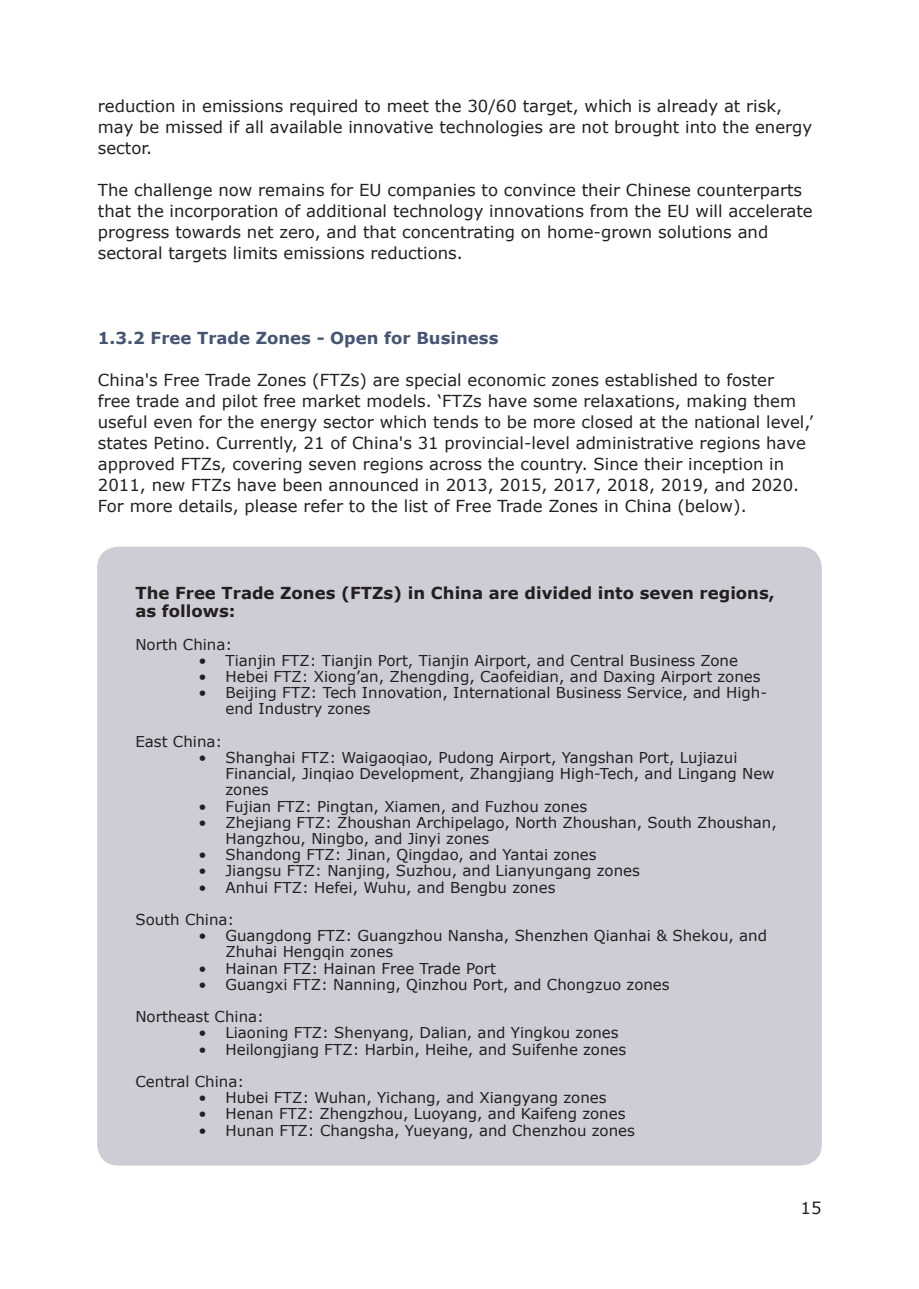
<style>
.page{position:relative;width:919px;height:1289px;background:#fff}
.page>*{position:absolute;margin:0;border:0;box-sizing:border-box;transform-origin:0 0}
.t1{font:16.5px/21px "Verdana";color:#231f20}
.t2{font:700 16.5px/17.9px "Verdana";color:#231f20}
.t3{font:700 16.5px "Verdana";color:#465571}
.t4{font:15px/16.2px "Verdana";color:#231f20}
</style>
<div class="page">
<div style="left:97px;top:546px;width:724px;height:619px;background:#cecdd6;border-radius:21px"></div>
<p class="t1" style="left:98px;top:95px;width:716px">reduction in emissions required to meet the 30/60 target, which is already at risk, may be missed if all available innovative technologies are not brought into the energy sector.</p>
<p class="t1" style="left:98px;top:180px;width:716px">The challenge now remains for EU companies to convince their Chinese counterparts that the incorporation of additional technology innovations from the EU will accelerate progress towards net zero, and that concentrating on home-grown solutions and sectoral targets limits emissions reductions.</p>
<p class="t3" style="left:98px;top:326px;width:402px">1.3.2 Free Trade Zones - Open for Business</p>
<p class="t1" style="left:98px;top:369px;width:716px">China's Free Trade Zones (FTZs) are special economic zones established to foster<br>free trade and pilot free market models. ‘FTZs have some relaxations, making them useful even for the energy sector which tends to be more closed at the national level,’ states Petino. Currently, 21 of China's 31 provincial-level administrative regions have approved FTZs, covering seven regions across the country. Since their inception in 2011, new FTZs have been announced in 2013, 2015, 2017, 2018, 2019, and 2020.<br>For more details, please refer to the list of Free Trade Zones in China (below).</p>
<p class="t2" style="left:135px;top:584px;width:640px">The Free Trade Zones (FTZs) in China are divided into seven regions, as follows:</p>
<p class="t4" style="left:135px;top:636px;width:98px">North China:</p>
<p class="t4" style="left:198px;top:652px;width:541px">• Tianjin FTZ: Tianjin Port, Tianjin Airport, and Central Business Zone</p>
<p class="t4" style="left:198px;top:668px;width:563px">• Hebei FTZ: Xiong’an, Zhengding, Caofeidian, and Daxing Airport zones</p>
<p class="t4" style="left:225px;top:684px;width:543px;text-indent:-27px">• Beijing FTZ: Tech Innovation, International Business Service, and High&shy;end Industry zones</p>
<p class="t4" style="left:135px;top:733px;width:88px">East China:</p>
<p class="t4" style="left:225px;top:749px;width:550px;text-indent:-27px">• Shanghai FTZ: Waigaoqiao, Pudong Airport, Yangshan Port, Lujiazui<br>Financial, Jinqiao Development, Zhangjiang High-Tech, and Lingang New zones</p>
<p class="t4" style="left:198px;top:798px;width:390px">• Fujian FTZ: Pingtan, Xiamen, and Fuzhou zones</p>
<p class="t4" style="left:225px;top:814px;width:552px;text-indent:-27px">• Zhejiang FTZ: Zhoushan Archipelago, North Zhoushan, South Zhoushan,<br>Hangzhou, Ningbo, and Jinyi zones</p>
<p class="t4" style="left:198px;top:846px;width:399px">• Shandong FTZ: Jinan, Qingdao, and Yantai zones</p>
<p class="t4" style="left:198px;top:862px;width:443px">• Jiangsu FTZ: Nanjing, Suzhou, and Lianyungang zones</p>
<p class="t4" style="left:135px;top:870px;width:421px;line-height:32.4px;text-indent:63px">• Anhui FTZ: Hefei, Wuhu, and Bengbu zones<br>South China:</p>
<p class="t4" style="left:225px;top:927px;width:543px;text-indent:-27px">• Guangdong FTZ: Guangzhou Nansha, Shenzhen Qianhai &amp; Shekou, and<br>Zhuhai Hengqin zones</p>
<p class="t4" style="left:198px;top:959px;width:299px">• Hainan FTZ: Hainan Free Trade Port</p>
<p class="t4" style="left:135px;top:967px;width:535px;line-height:32.4px;text-indent:63px">• Guangxi FTZ: Nanning, Qinzhou Port, and Chongzuo zones<br>Northeast China:</p>
<p class="t4" style="left:198px;top:1024px;width:422px">• Liaoning FTZ: Shenyang, Dalian, and Yingkou zones</p>
<p class="t4" style="left:135px;top:1032px;width:492px;line-height:32.4px;text-indent:63px">• Heilongjiang FTZ: Harbin, Heihe, and Suifenhe zones<br>Central China:</p>
<p class="t4" style="left:198px;top:1089px;width:409px">• Hubei FTZ: Wuhan, Yichang, and Xiangyang zones</p>
<p class="t4" style="left:198px;top:1105px;width:428px">• Henan FTZ: Zhengzhou, Luoyang, and Kaifeng zones</p>
<p class="t4" style="left:198px;top:1121px;width:438px">• Hunan FTZ: Changsha, Yueyang, and Chenzhou zones</p>
<p class="t1" style="left:800px;top:1197px;width:22px">15</p>
</div>
